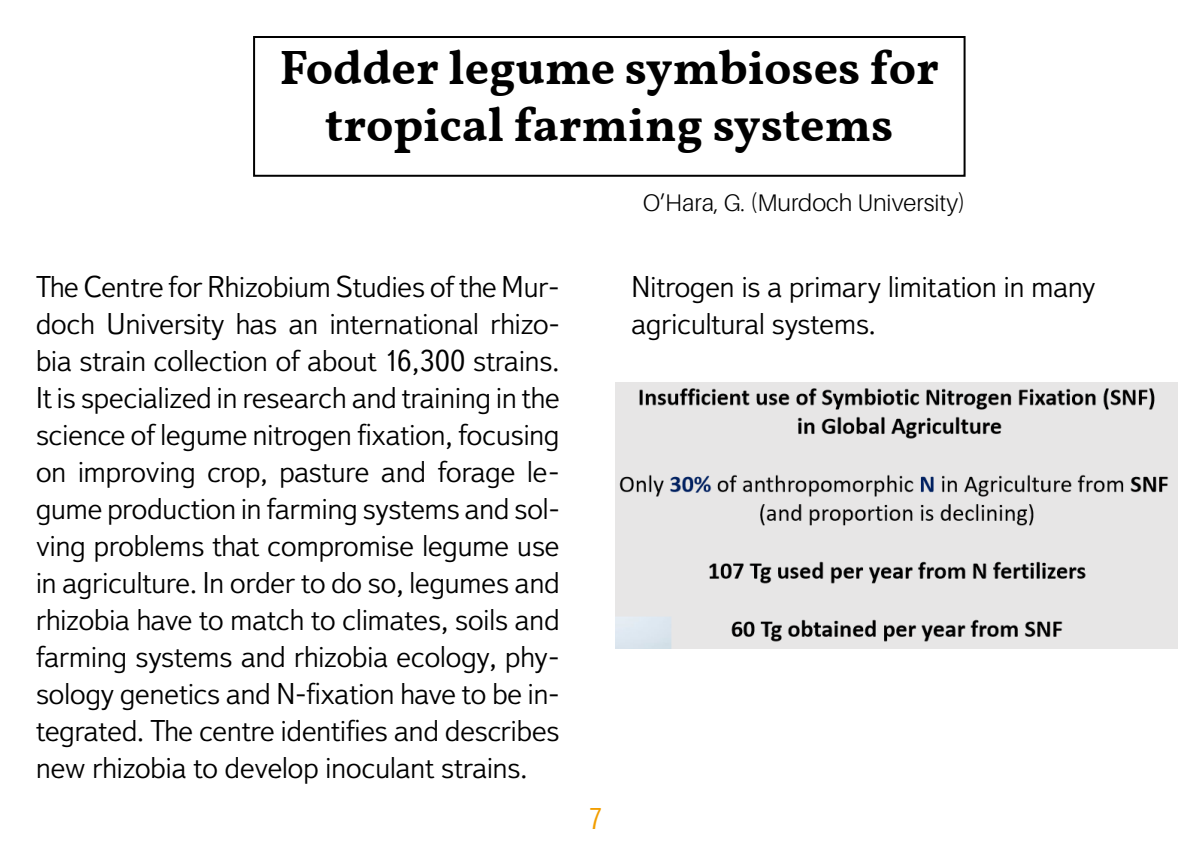
<style>
.page{position:relative;width:1191px;height:842px;background:#fff}
.page>*{position:absolute;margin:0;border:0;box-sizing:border-box;transform-origin:0 0}
.t1{font:700 48px/57.6px "Vollkorn";color:#000;text-align:center}
.t2{font:300 30px/37px "Textbook New";color:#000;text-align:justify}
.t3{font:300 30px "Textbook New";color:#f29e00}
.t4{font:300 24px "Aileron";color:#000}
</style>
<div class="page">
<img style="left:615px;top:383px;width:562px;height:265px">
<div style="left:253px;top:36px;width:712px;height:141px;border:2px solid #000"></div>
<h1 class="t1" style="left:280px;top:36px;width:660px">Fodder legume symbioses for tropical farming systems</h1>
<p class="t4" style="left:643px;top:189px;width:324px">O’Hara, G. (Murdoch University)</p>
<p class="t2" style="left:36px;top:268px;width:525px">The Centre for Rhizobium Studies of the Mur&shy;doch University has an international rhizo&shy;bia strain collection of about 16,300 strains.<br>It is specialized in research and training in the science of legume nitrogen fixation, focusing on improving crop, pasture and forage le&shy;gume production in farming systems and sol&shy;ving problems that compromise legume use in agriculture. In order to do so, legumes and rhizobia have to match to climates, soils and farming systems and rhizobia ecology, phy&shy;sology genetics and N-fixation have to be in&shy;tegrated. The centre identifies and describes new rhizobia to develop inoculant strains.</p>
<p class="t2" style="left:631px;top:268px;width:465px">Nitrogen is a primary limitation in many agricultural systems.</p>
<p class="t3" style="left:588px;top:800px;width:17px">7</p>
</div>
